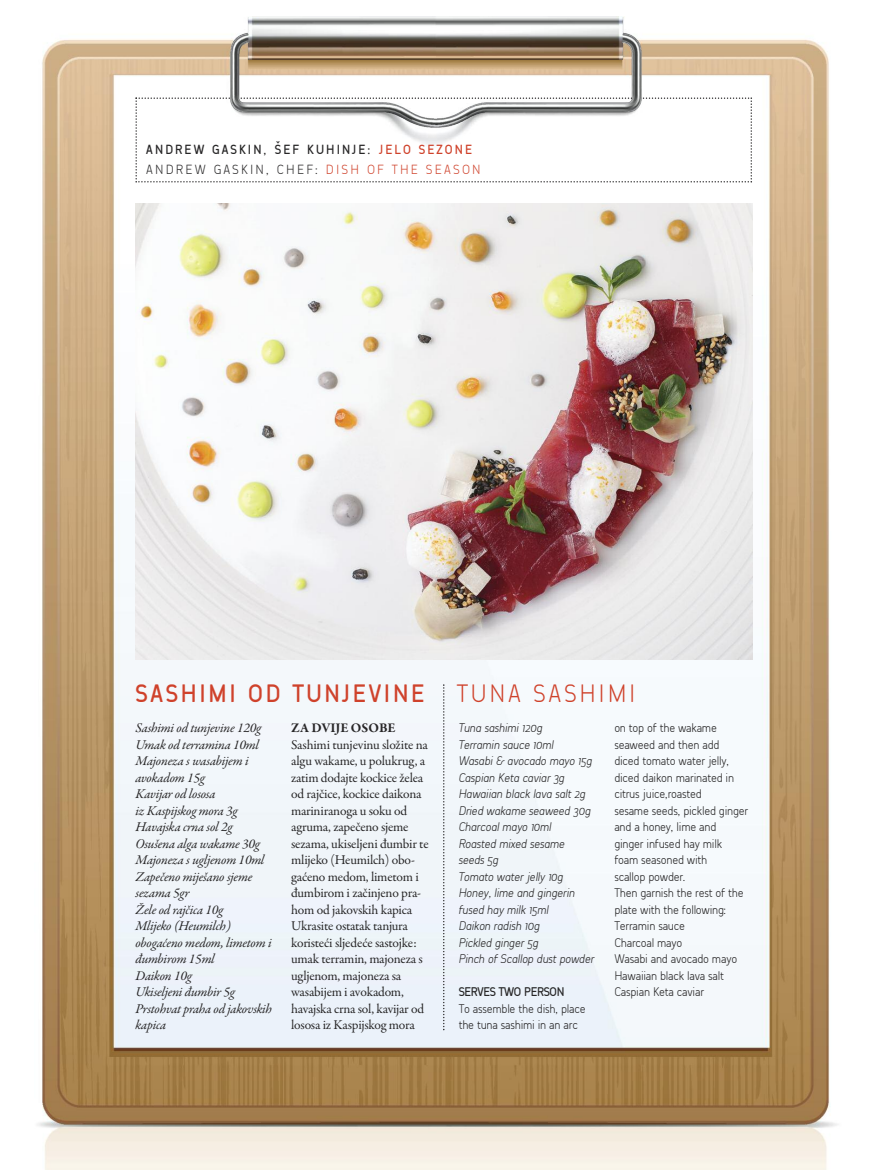
<style>
.page{position:relative;width:893px;height:1170px;background:#fff}
.page>*{position:absolute;margin:0;border:0;box-sizing:border-box;transform-origin:0 0}
.t1{font:700 27px "Tribeca";letter-spacing:.1em;color:#cf422b}
.t2{font:700 14.25px/19.5px "Tribeca";letter-spacing:.15em;color:#272627}
.t3{font:13.5px/16.5px "Garamond Premr Pro";letter-spacing:-.015em;color:#272627}
.t4{font:13.5px/16.5px "Tribeca Normal";letter-spacing:-.02em;color:#272627}
.t5{font:italic 13.5px/16.5px "Garamond Premr Pro";letter-spacing:-.015em;color:#272627}
.t6{font:italic 13.5px/16.5px "Tribeca Normal";letter-spacing:-.02em;color:#272627}
.s1{color:#cf422b}
.s2{font-family:"Tribeca Normal";font-weight:400}
.s3{font-family:"Tribeca Normal";font-weight:400;color:#cf422b}
.s4{font-weight:700}
.s5{font-family:"Tribeca";font-weight:700}
</style>
<div class="page">
<img style="left:37px;top:17px;width:801px;height:1152px">
<svg style="left:135px;top:137px;width:617px;height:45px"></svg>
<img style="left:37px;top:18px;width:801px;height:119px">
<img style="left:135px;top:204px;width:617px;height:455px">
<svg style="left:443px;top:684px;width:1px;height:346px"></svg>
<p class="t2" style="left:146px;top:139px;width:336px">ANDREW GASKIN, ŠEF KUHINJE: <span class="s1">JELO SEZONE<br></span><span class="s2">ANDREW GASKIN, CHEF:</span> <span class="s3">DISH OF THE SEASON</span></p>
<p class="t1" style="left:135px;top:677px;width:502px">SASHIMI OD TUNJEVINE <span class="s2">TUNA SASHIMI</span></p>
<p class="t5" style="left:135px;top:721px;width:138px">Sashimi od tunjevine 120g<br>Umak od terramina 10ml<br>Majoneza s wasabijem i avokadom 15g<br>Kavijar od lososa<br>iz Kaspijskog mora 3g<br>Havajska crna sol 2g<br>Osušena alga wakame 30g<br>Majoneza s ugljenom 10ml<br>Zapečeno miješano sjeme sezama 5gr<br>Žele od rajčica 10g<br>Mlijeko (Heumilch) obogaćeno medom, limetom i đumbirom 15ml<br>Daikon 10g<br>Ukiseljeni đumbir 5g<br>Prstohvat praha od jakovskih kapica</p>
<p class="t3" style="left:291px;top:721px;width:139px"><span class="s4">ZA DVIJE OSOBE<br></span>Sashimi tunjevinu složite na algu wakame, u polukrug, a zatim dodajte kockice želea od rajčice, kockice daikona mariniranoga u soku od agruma, zapečeno sjeme sezama, ukiseljeni đumbir te mlijeko (Heumilch) obo&shy;gaćeno medom, limetom i đumbirom i začinjeno pra&shy;hom od jakovskih kapica<br>Ukrasite ostatak tanjura koristeći sljedeće sastojke: umak terramin, majoneza s ugljenom, majoneza sa wasabijem i avokadom, havajska crna sol, kavijar od lososa iz Kaspijskog mora</p>
<p class="t6" style="left:459px;top:719px;width:137px">Tuna sashimi 120g<br>Terramin sauce 10ml<br>Wasabi &amp; avocado mayo 15g<br>Caspian Keta caviar 3g<br>Hawaiian black lava salt 2g<br>Dried wakame seaweed 30g<br>Charcoal mayo 10ml<br>Roasted mixed sesame seeds 5g<br>Tomato water jelly 10g<br>Honey, lime and gingerin fused hay milk 15ml<br>Daikon radish 10g<br>Pickled ginger 5g<br>Pinch of Scallop dust powder</p>
<p class="t4" style="left:459px;top:983px;width:129px"><span class="s5">SERVES TWO PERSON<br></span>To assemble the dish, place the tuna sashimi in an arc</p>
<p class="t4" style="left:614px;top:719px;width:136px">on top of the wakame seaweed and then add<br>diced tomato water jelly, diced daikon marinated in citrus juice,roasted<br>sesame seeds, pickled ginger and a honey, lime and ginger infused hay milk foam seasoned with<br>scallop powder.<br>Then garnish the rest of the plate with the following:<br>Terramin sauce<br>Charcoal mayo<br>Wasabi and avocado mayo<br>Hawaiian black lava salt<br>Caspian Keta caviar</p>
</div>
